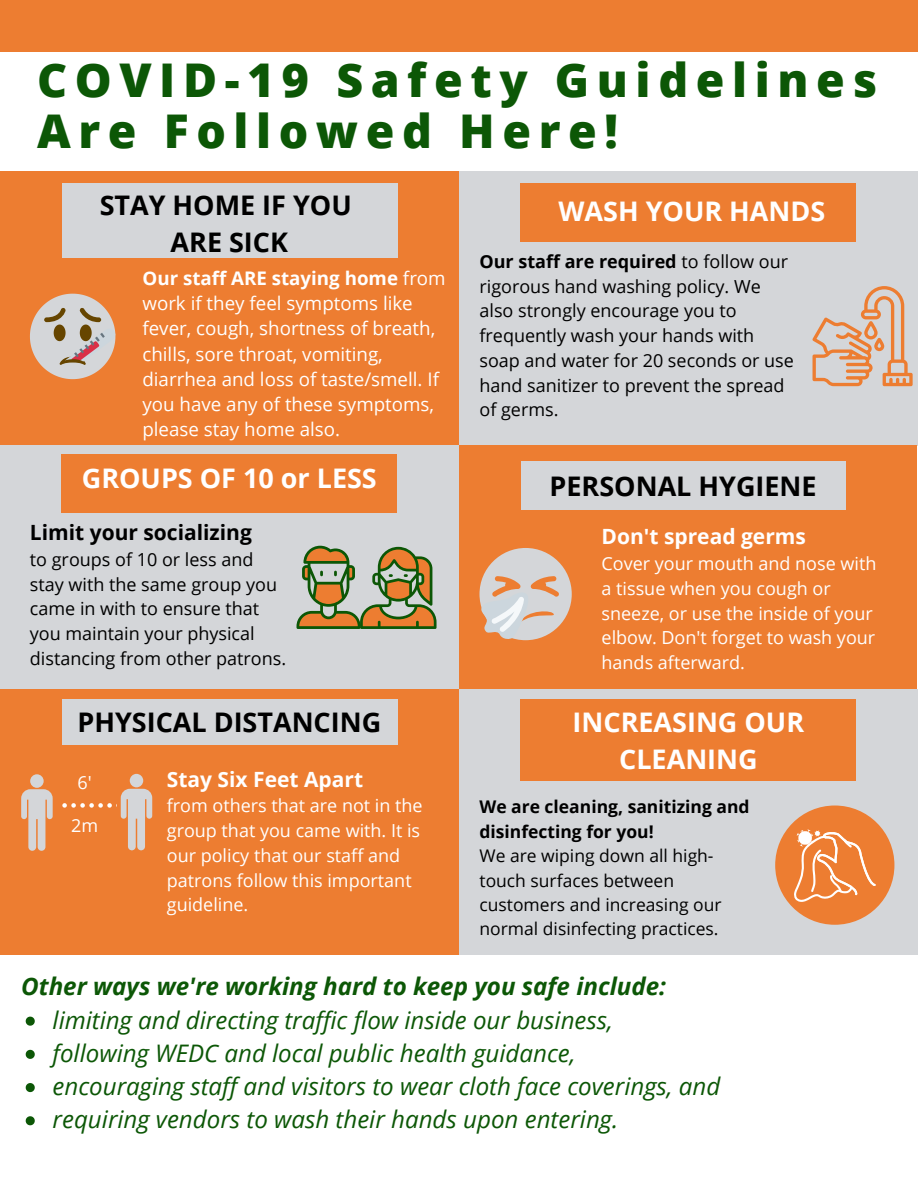
<style>
.page{position:relative;width:918px;height:1188px;background:#fff}
.page>*{position:absolute;margin:0;border:0;box-sizing:border-box;transform-origin:0 0}
.t1{font:800 46.5px/51px "Open Sans";letter-spacing:.165em;color:#0c5706}
.t2{font:700 27px/37.2px "Open Sans";color:#000;text-align:center}
.t3{font:700 27px/37.2px "Open Sans";color:#fff;text-align:center}
.t4{font:italic 24.15px/33.2px "Open Sans";color:#0c5706}
.t5{font:italic 700 24.15px "Open Sans";color:#0c5706}
.t6{font:700 21px "Open Sans";color:#fff}
.t7{font:700 21px "Open Sans";color:#000}
.t8{font:18.75px/25.2px "Open Sans";color:#fff}
.t9{font:18px/24.8px "Open Sans";color:#000}
.t10{font:18px/24.8px "Open Sans";color:#fff}
.t11{font:17.55px/24.3px "Open Sans";color:#000}
.t12{font:700 17.55px/24.3px "Open Sans";color:#000}
.s1{font-weight:700}
</style>
<div class="page">
<div style="left:0;top:0;width:918px;height:52px;background:#ed7d31"></div>
<div style="left:0;top:171px;width:459px;height:275px;background:#ed7d31"></div>
<div style="left:459px;top:171px;width:459px;height:275px;background:#d4d6d9"></div>
<div style="left:458px;top:445px;width:459px;height:246px;background:#ed7d31"></div>
<div style="left:0;top:445px;width:459px;height:247px;background:#d4d6d9"></div>
<div style="left:0;top:689px;width:467px;height:266px;background:#ed7d31"></div>
<div style="left:459px;top:689px;width:458px;height:266px;background:#d4d6d9"></div>
<div style="left:62px;top:183px;width:335px;height:74px;background:#d4d6d9"></div>
<div style="left:521px;top:462px;width:325px;height:48px;background:#d4d6d9"></div>
<div style="left:521px;top:183px;width:335px;height:59px;background:#ed7d31"></div>
<div style="left:62px;top:454px;width:335px;height:59px;background:#ed7d31"></div>
<div style="left:521px;top:699px;width:335px;height:82px;background:#ed7d31"></div>
<div style="left:62px;top:699px;width:335px;height:46px;background:#d4d6d9"></div>
<div style="left:30px;top:774px;width:14px;height:14px;background:#d4d6d9;border-radius:50%"></div>
<svg style="left:21px;top:789px;width:32px;height:62px"></svg>
<div style="left:130px;top:774px;width:13px;height:13px;background:#d4d6d9;border-radius:50%"></div>
<svg style="left:62px;top:789px;width:90px;height:61px"></svg>
<div style="left:480px;top:548px;width:92px;height:92px;background:#d4d6d9;border-radius:50%"></div>
<svg style="left:480px;top:576px;width:79px;height:64px"></svg>
<svg style="left:813px;top:286px;width:100px;height:100px"></svg>
<div style="left:775px;top:806px;width:119px;height:119px;background:#ed7d31;border-radius:50%"></div>
<svg style="left:794px;top:829px;width:82px;height:73px"></svg>
<svg style="left:30px;top:294px;width:85px;height:85px"></svg>
<svg style="left:297px;top:546px;width:140px;height:83px"></svg>
<svg style="left:26px;top:1017px;width:9px;height:9px"></svg>
<svg style="left:26px;top:1050px;width:9px;height:9px"></svg>
<svg style="left:26px;top:1083px;width:9px;height:9px"></svg>
<svg style="left:26px;top:1116px;width:9px;height:9px"></svg>
<h1 class="t1" style="left:37px;top:54px;width:842px">COVID-19 Safety Guidelines<br>Are Followed Here!</h1>
<h2 class="t2" style="left:100px;top:186px;width:254px">STAY HOME IF YOU<br>ARE SICK</h2>
<p class="t8" style="left:142px;top:265px;width:305px"><span class="s1">Our staff ARE staying home</span> from work if they feel symptoms like fever, cough, shortness of breath, chills, sore throat, vomiting, diarrhea and loss of taste/smell. If you have any of these symptoms, please stay home also.</p>
<h2 class="t3" style="left:559px;top:191px;width:268px">WASH YOUR HANDS</h2>
<p class="t9" style="left:480px;top:249px;width:316px"><span class="s1">Our staff are required</span> to follow our rigorous hand washing policy. We also strongly encourage you to frequently wash your hands with soap and water for 20 seconds or use hand sanitizer to prevent the spread of germs.</p>
<h2 class="t3" style="left:82px;top:459px;width:297px">GROUPS OF 10 or LESS</h2>
<h2 class="t2" style="left:550px;top:467px;width:269px">PERSONAL HYGIENE</h2>
<p class="t7" style="left:30px;top:518px;width:223px">Limit your socializing</p>
<p class="t9" style="left:30px;top:547px;width:258px">to groups of 10 or less and stay with the same group you came in with to ensure that you maintain your physical distancing from other patrons.</p>
<p class="t6" style="left:602px;top:522px;width:206px">Don't spread germs</p>
<p class="t10" style="left:602px;top:551px;width:276px">Cover your mouth and nose with a tissue when you cough or sneeze, or use the inside of your elbow. Don't forget to wash your hands afterward.</p>
<h2 class="t2" style="left:77px;top:703px;width:305px">PHYSICAL DISTANCING</h2>
<h2 class="t3" style="left:573px;top:703px;width:233px">INCREASING OUR<br>CLEANING</h2>
<p class="t10" style="left:78px;top:769px;width:16px">6'</p>
<p class="t10" style="left:71px;top:813px;width:29px">2m</p>
<p class="t6" style="left:167px;top:764px;width:198px">Stay Six Feet Apart</p>
<p class="t10" style="left:167px;top:793px;width:257px">from others that are not in the group that you came with. It is our policy that our staff and patrons follow this important guideline.</p>
<p class="t12" style="left:480px;top:794px;width:272px">We are cleaning, sanitizing and disinfecting for you!</p>
<p class="t11" style="left:480px;top:843px;width:244px">We are wiping down all high&shy;touch surfaces between customers and increasing our normal disinfecting practices.</p>
<h3 class="t5" style="left:21px;top:970px;width:646px">Other ways we're working hard to keep you safe include:</h3>
<h3 class="t4" style="left:53px;top:1003px;width:669px">limiting and directing traffic flow inside our business,<br>following WEDC and local public health guidance,<br>encouraging staff and visitors to wear cloth face coverings, and requiring vendors to wash their hands upon entering.</h3>
</div>
